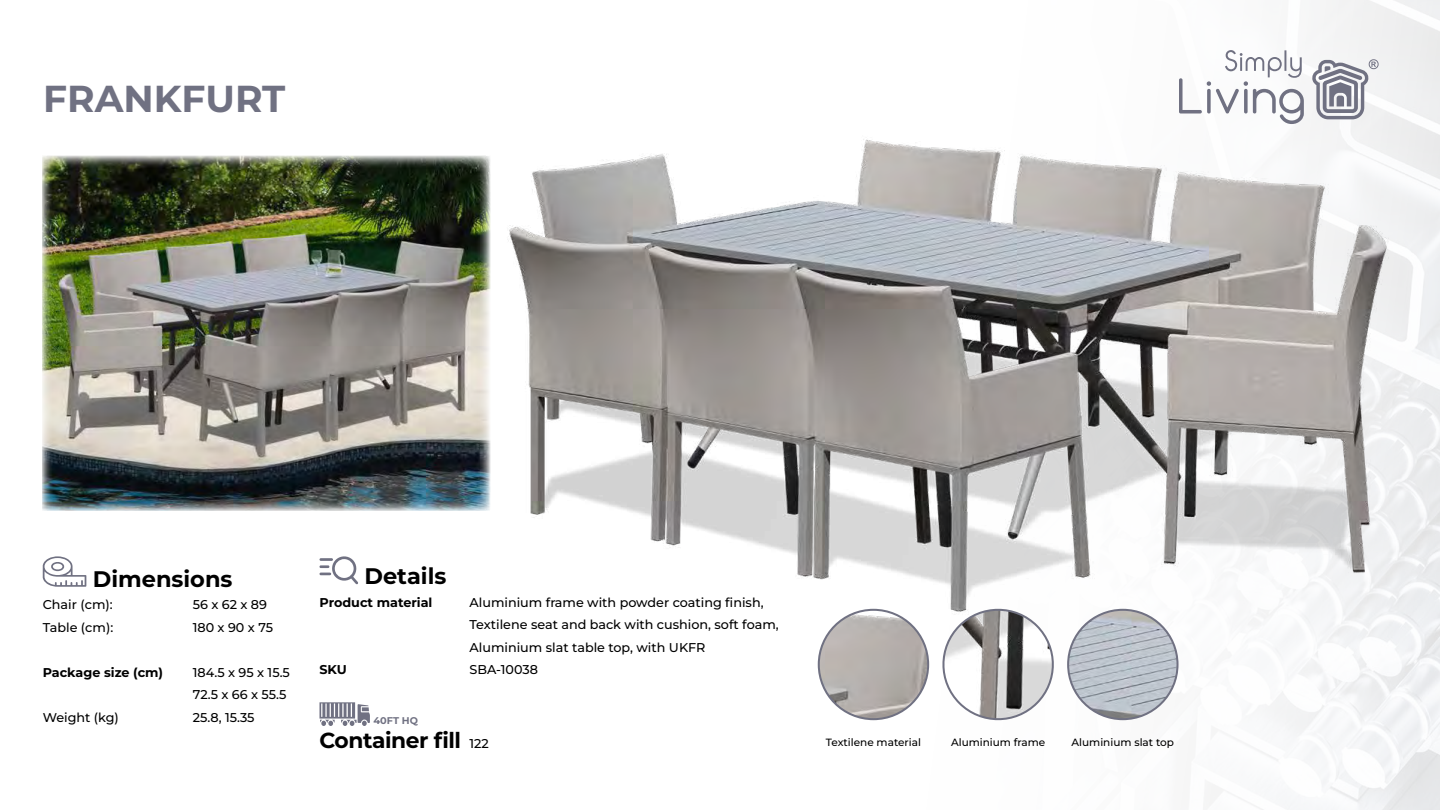
<style>
.page{position:relative;width:1440px;height:810px;background:#fff}
.page>*{position:absolute;margin:0;border:0;box-sizing:border-box;transform-origin:0 0}
.t1{font:700 37.5px "Montserrat";color:#707182}
.t2{font:700 22.5px "Montserrat";color:#000}
.t3{font:700 21.75px "Montserrat";letter-spacing:-.02em;color:#000}
.t4{font:500 12.75px/22.5px "Montserrat";color:#000}
.t5{font:700 12.75px "Montserrat";color:#000}
.t6{font:500 12.75px "Montserrat";letter-spacing:.27em;color:#000}
.t7{font:500 10.5px "Montserrat";color:#000}
.t8{font:700 9.75px "Montserrat";color:#707182}
.s1{font-weight:500;font-size:12.75px}
</style>
<div class="page">
<img style="left:817px;top:0;width:623px;height:810px">
<svg style="left:1179px;top:50px;width:125px;height:68px"></svg>
<svg style="left:1311px;top:59px;width:68px;height:59px"></svg>
<img style="left:508px;top:118px;width:892px;height:503px">
<svg style="left:43px;top:556px;width:43px;height:31px"></svg>
<svg style="left:319px;top:556px;width:39px;height:28px"></svg>
<svg style="left:320px;top:702px;width:50px;height:24px"></svg>
<img style="left:43px;top:155px;width:447px;height:356px">
<img style="left:1068px;top:610px;width:110px;height:109px;border-radius:55px">
<div style="left:1067px;top:609px;width:112px;height:111px;border:2px solid #707182;border-radius:50%"></div>
<svg style="left:935px;top:602px;width:123px;height:125px"></svg>
<img style="left:819px;top:610px;width:109px;height:109px;border-radius:55px">
<div style="left:818px;top:609px;width:111px;height:111px;border:2px solid #707182;border-radius:50%"></div>
<h1 class="t1" style="left:43px;top:73px;width:244px">FRANKFURT</h1>
<h2 class="t2" style="left:93px;top:564px;width:141px">Dimensions</h2>
<p class="t4" style="left:43px;top:593px;width:71px">Chair (cm):</p>
<p class="t6" style="left:193px;top:596px;width:76px">56x62x89</p>
<p class="t4" style="left:43px;top:616px;width:72px">Table (cm):</p>
<p class="t4" style="left:193px;top:616px;width:82px">180 x 90 x 75</p>
<p class="t5" style="left:43px;top:664px;width:122px">Package size (cm)</p>
<p class="t4" style="left:193px;top:661px;width:99px">184.5 x 95 x 15.5<br>72.5 x 66 x 55.5</p>
<p class="t4" style="left:43px;top:706px;width:78px">Weight (kg)</p>
<p class="t4" style="left:193px;top:706px;width:63px">25.8, 15.35</p>
<h2 class="t2" style="left:364px;top:561px;width:83px">Details</h2>
<p class="t5" style="left:320px;top:594px;width:114px">Product material</p>
<p class="t4" style="left:470px;top:591px;width:311px">Aluminium frame with powder coating finish,<br>Textilene seat and back with cushion, soft foam,<br>Aluminium slat table top, with UKFR</p>
<p class="t5" style="left:320px;top:661px;width:29px">SKU</p>
<p class="t4" style="left:470px;top:658px;width:70px">SBA-10038</p>
<p class="t8" style="left:374px;top:714px;width:46px">40FT HQ</p>
<h3 class="t3" style="left:320px;top:726px;width:171px">Container fill <span class="s1">122</span></h3>
<p class="t7" style="left:826px;top:736px;width:97px">Textilene material</p>
<p class="t7" style="left:951px;top:736px;width:96px">Aluminium frame</p>
<p class="t7" style="left:1072px;top:736px;width:104px">Aluminium slat top</p>
</div>
